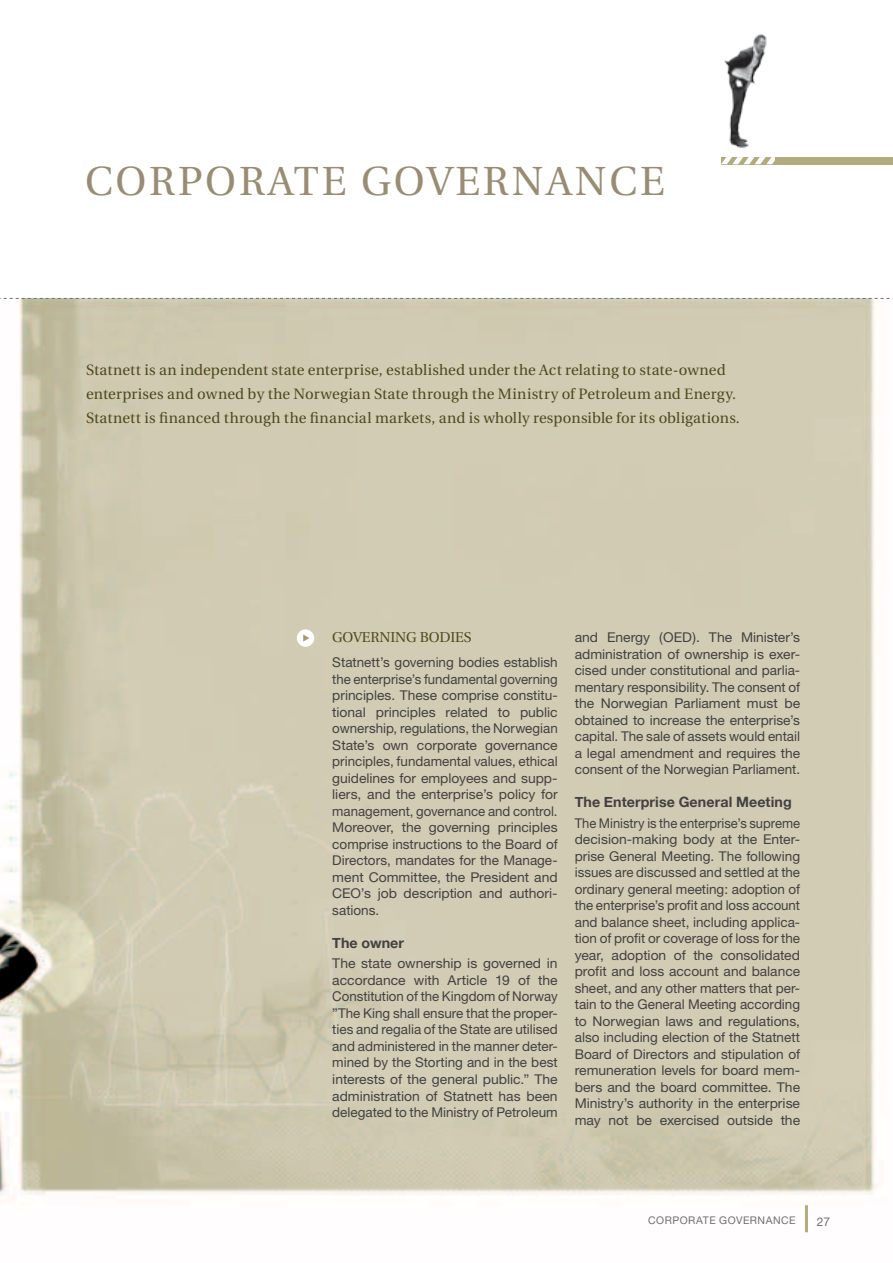
<style>
.page{position:relative;width:893px;height:1263px;background:#fff}
.page>*{position:absolute;margin:0;border:0;box-sizing:border-box;transform-origin:0 0}
.t1{font:40.5px "Utopia";letter-spacing:.07em;color:#998c73}
.t2{font:15px/24px "Utopia";letter-spacing:.02em;color:#4e4a1d}
.t3{font:700 14.25px "Helvetica Neue";letter-spacing:.005em;color:#414142}
.t4{font:14.25px "Utopia";letter-spacing:-.01em;color:#4e4a1d}
.t5{font:13.5px/16.5px "Helvetica Neue";color:#414142;text-align:justify}
.t6{font:13.5px/16.5px "Helvetica Neue";color:#414142;text-align:justify;scale:.96 1}
.t7{font:12px "Helvetica Neue";color:#6d6f71}
.t8{font:10.5px "Helvetica Neue";letter-spacing:.05em;color:#6d6f71}
</style>
<div class="page">
<img style="left:0;top:299px;width:876px;height:934px">
<hr style="left:805px;top:1205px;width:3px;height:27px;background:#b3aa7e">
<svg style="left:721px;top:157px;width:54px;height:7px"></svg>
<div style="left:775px;top:157px;width:118px;height:7px;background:#b3aa7e"></div>
<svg style="left:0;top:298px;width:893px;height:1px"></svg>
<img style="left:724px;top:34px;width:43px;height:114px">
<div style="left:297px;top:629px;width:17px;height:18px;background:#fff;border-radius:50%"></div>
<svg style="left:303px;top:634px;width:6px;height:8px"></svg>
<h1 class="t1" style="left:85px;top:159px;width:581px">Corporate governance</h1>
<p class="t2" style="left:86px;top:358px;width:655px">Statnett is an independent state enterprise, established under the Act relating to state-owned enterprises and owned by the Norwegian State through the Ministry of Petroleum and Energy.<br>Statnett is financed through the financial markets, and is wholly responsible for its obligations.</p>
<p class="t4" style="left:332px;top:629px;width:141px">Governing bodies</p>
<p class="t5" style="left:332px;top:654px;width:227px">Statnett’s governing bodies establish the enterprise’s fundamental governing principles. These comprise constitu&shy;tional principles related to public ownership, regulations, the Norwegian State’s own corporate governance principles, fundamental values, ethical guidelines for employees and supp&shy;liers, and the enterprise’s policy for management, governance and control.<br>Moreover, the governing principles comprise instructions to the Board of Directors, mandates for the Manage&shy;ment Committee, the President and CEO’s job description and authori&shy;sations.</p>
<p class="t3" style="left:332px;top:934px;width:73px">The owner</p>
<p class="t5" style="left:332px;top:955px;width:227px">The state ownership is governed in accordance with Article 19 of the Constitution of the Kingdom of Norway ”The King shall ensure that the proper&shy;ties and regalia of the State are utilised and administered in the manner deter&shy;mined by the Storting and in the best interests of the general public.” The administration of Statnett has been delegated to the Ministry of Petroleum</p>
<p class="t5" style="left:575px;top:629px;width:227px">and Energy (OED). The Minister’s administration of ownership is exer&shy;cised under constitutional and parlia&shy;mentary responsibility. The consent of the Norwegian Parliament must be obtained to increase the enterprise’s capital. The sale of assets would entail a legal amendment and requires the consent of the Norwegian Parliament.</p>
<p class="t3" style="left:575px;top:793px;width:218px">The Enterprise General Meeting</p>
<p class="t6" style="left:575px;top:815px;width:236px">The Ministry is the enterprise’s supreme decision-making body at the Enter&shy;prise General Meeting. The following issues are discussed and settled at the ordinary general meeting: adoption of the enterprise’s profit and loss account and balance sheet, including applica&shy;tion of profit or coverage of loss for the year, adoption of the consolidated profit and loss account and balance sheet, and any other matters that per&shy;tain to the General Meeting according to Norwegian laws and regulations, also including election of the Statnett Board of Directors and stipulation of remuneration levels for board mem&shy;bers and the board committee. The Ministry’s authority in the enterprise may not be exercised outside the</p>
<p class="t8" style="left:648px;top:1214px;width:149px">CORPORATE GOVERNANC E</p>
<p class="t7" style="left:817px;top:1214px;width:15px">27</p>
</div>
